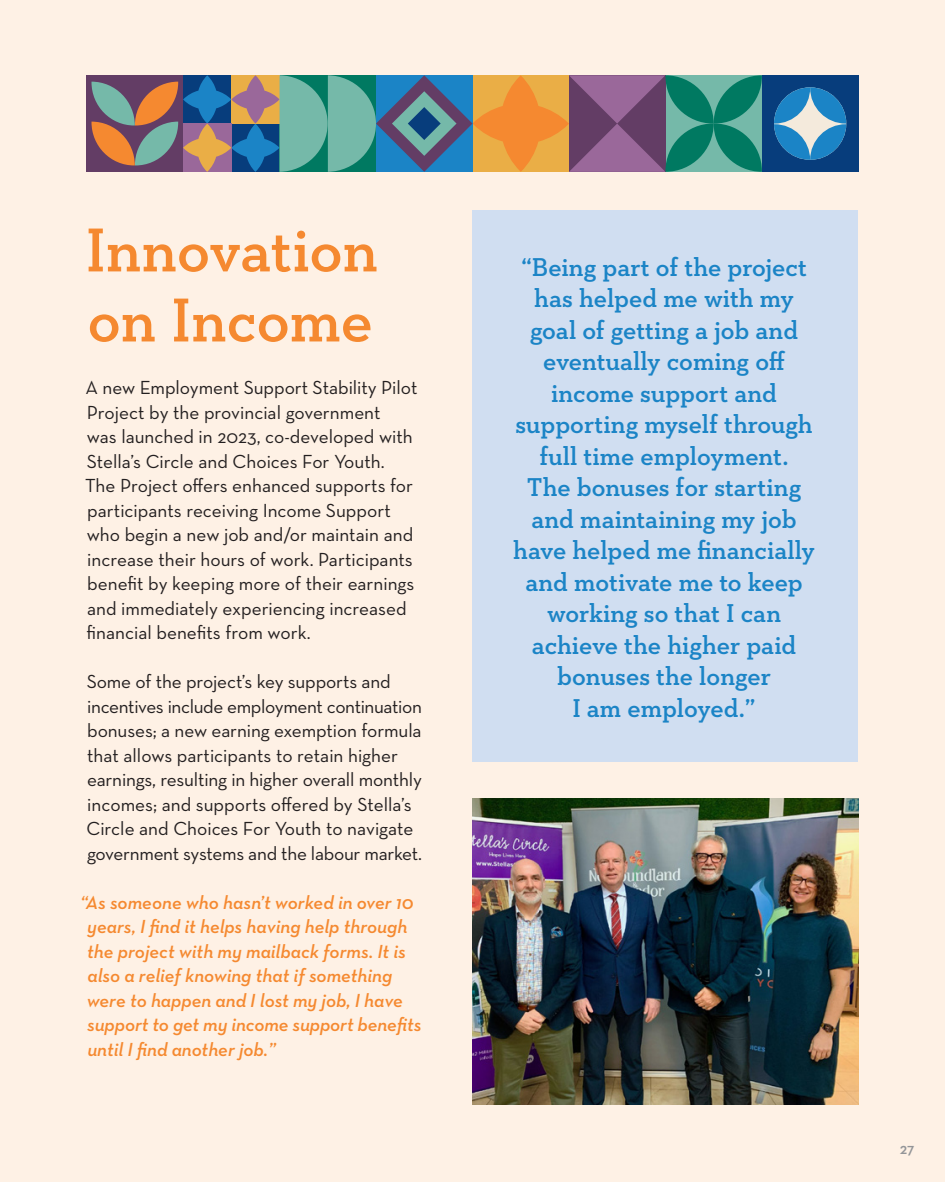
<style>
.page{position:relative;width:945px;height:1182px;background:#fff}
.page>*{position:absolute;margin:0;border:0;box-sizing:border-box;transform-origin:0 0}
.t1{font:600 63px/70px "Neutraface Slab Text";letter-spacing:-.005em;color:#f58930}
.t2{font:600 26.25px/31.5px "Neutraface Slab Text";color:#1b84c6;text-align:center}
.t3{font:19.25px/24.5px "Neutra Text";letter-spacing:-.005em;color:#231f20}
.t4{font:italic 600 19.25px/24.5px "Neutra Text";color:#f58930}
.t5{font:600 15.75px "Neutra Text";color:#939598}
</style>
<div class="page">
<div style="left:0;top:0;width:945px;height:1181px;background:#fef1e5"></div>
<img style="left:472px;top:798px;width:386px;height:306px">
<div style="left:762px;top:75px;width:96px;height:97px;background:#073d7c"></div>
<svg style="left:774px;top:87px;width:72px;height:73px"></svg>
<div style="left:87px;top:75px;width:96px;height:97px;background:#633d65"></div>
<svg style="left:92px;top:75px;width:670px;height:97px;background:#73817c"></svg>
<div style="left:472px;top:210px;width:386px;height:551px;background:#d0def1"></div>
<p class="t1" style="left:86px;top:214px;width:294px">Innovation on Income</p>
<p class="t3" style="left:85px;top:375px;width:334px">A new Employment Support Stability Pilot Project by the provincial government<br>was launched in 2023, co-developed with Stella’s Circle and Choices For Youth.<br>The Project offers enhanced supports for participants receiving Income Support who begin a new job and/or maintain and increase their hours of work. Participants benefit by keeping more of their earnings and immediately experiencing increased financial benefits from work.</p>
<p class="t3" style="left:86px;top:669px;width:337px">Some of the project’s key supports and incentives include employment continuation bonuses; a new earning exemption formula that allows participants to retain higher earnings, resulting in higher overall monthly incomes; and supports offered by Stella’s Circle and Choices For Youth to navigate government systems and the labour market.</p>
<p class="t4" style="left:87px;top:889px;width:336px;text-indent:-7px">“As someone who hasn’t worked in over 10 years, I find it helps having help through the project with my mailback forms. It is also a relief knowing that if something were to happen and I lost my job, I have support to get my income support benefits until I find another job.”</p>
<p class="t2" style="left:513px;top:251px;width:303px">“Being part of the project has helped me with my goal of getting a job and eventually coming off income support and supporting myself through full time employment.<br>The bonuses for starting and maintaining my job have helped me financially and motivate me to keep working so that I can achieve the higher paid bonuses the longer<br>I am employed.”</p>
<p class="t5" style="left:900px;top:1138px;width:16px">27</p>
</div>
